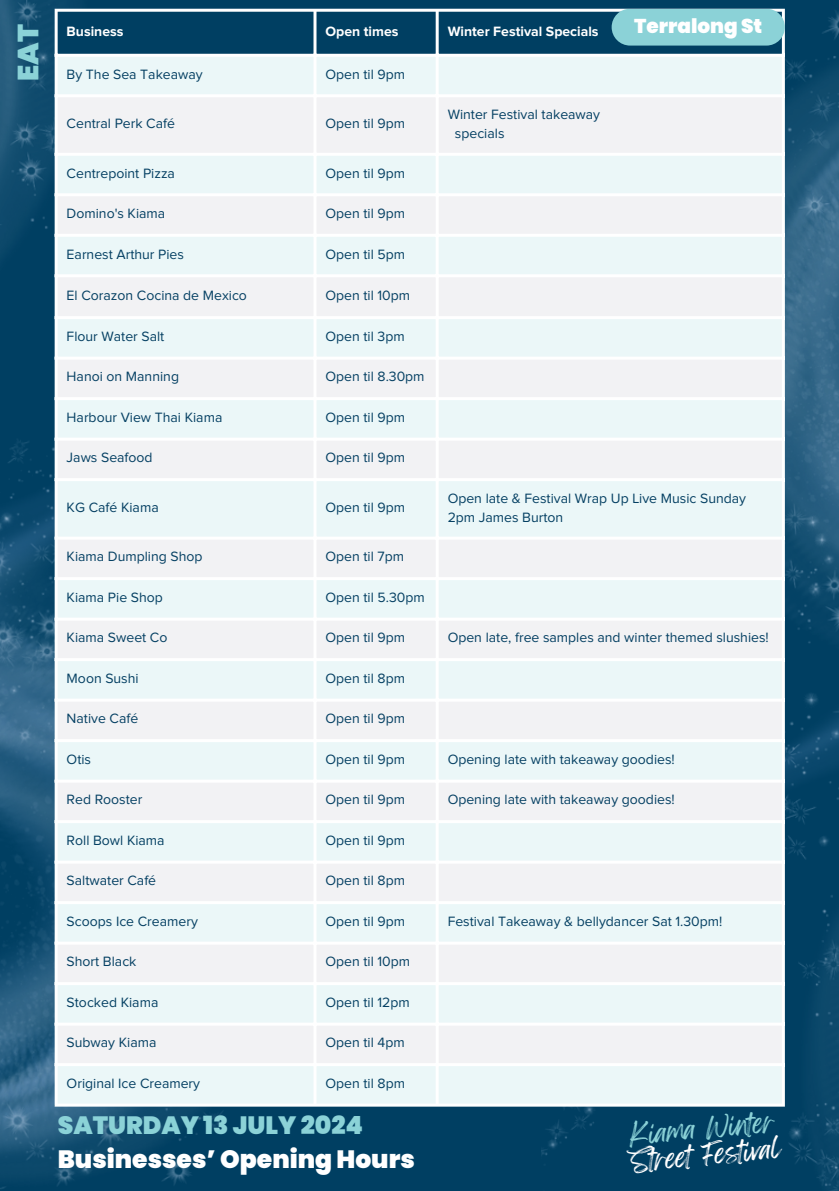
<style>
.page{position:relative;width:839px;height:1191px;background:#fff}
.page>*{position:absolute;margin:0;border:0;box-sizing:border-box;transform-origin:0 0}
.t1{font:900 29.2px "Poppins";color:#8bd2d7}
.t2{font:900 25px "Poppins";color:#fff}
.t3{font:900 25px "Poppins";color:#8bd2d7}
.t4{font:24px "Feeling Passionate";color:#fff}
.t5{font:24px "Feeling Passionate";color:#8bd2d7}
.t6{font:900 20px "Poppins";color:#fff}
.t7{font:14px/18.6px "Proxima Nova";color:#054063}
.t8{font:700 14px "Proxima Nova";color:#fff}
</style>
<div class="page">
<img style="left:0;top:0;width:477px;height:1191px">
<img style="left:541px;top:1px;width:297px;height:1190px">
<div style="left:58px;top:12px;width:723px;height:42px;background:#003f62"></div>
<div style="left:58px;top:57px;width:723px;height:1047px;background:#ebf7f8"></div>
<div style="left:58px;top:97px;width:723px;height:966px;background:#f2f2f4"></div>
<hr style="left:55px;top:12px;width:3px;height:1092px;background:#fff">
<hr style="left:313px;top:12px;width:3px;height:1092px;background:#fff">
<hr style="left:435px;top:12px;width:3px;height:1092px;background:#fff">
<hr style="left:781px;top:12px;width:3px;height:1092px;background:#fff">
<hr style="left:55px;top:9px;width:729px;height:3px;background:#fff">
<hr style="left:55px;top:54px;width:729px;height:3px;background:#fff">
<hr style="left:55px;top:94px;width:729px;height:3px;background:#fff">
<hr style="left:55px;top:153px;width:729px;height:3px;background:#fff">
<hr style="left:55px;top:193px;width:729px;height:3px;background:#fff">
<hr style="left:55px;top:234px;width:729px;height:3px;background:#fff">
<hr style="left:55px;top:274px;width:729px;height:3px;background:#fff">
<hr style="left:55px;top:316px;width:729px;height:3px;background:#fff">
<hr style="left:55px;top:357px;width:729px;height:3px;background:#fff">
<hr style="left:55px;top:397px;width:729px;height:3px;background:#fff">
<hr style="left:55px;top:438px;width:729px;height:3px;background:#fff">
<hr style="left:55px;top:478px;width:729px;height:3px;background:#fff">
<hr style="left:55px;top:537px;width:729px;height:3px;background:#fff">
<hr style="left:55px;top:577px;width:729px;height:3px;background:#fff">
<hr style="left:55px;top:618px;width:729px;height:3px;background:#fff">
<hr style="left:55px;top:658px;width:729px;height:3px;background:#fff">
<hr style="left:55px;top:699px;width:729px;height:3px;background:#fff">
<hr style="left:55px;top:739px;width:729px;height:3px;background:#fff">
<hr style="left:55px;top:780px;width:729px;height:3px;background:#fff">
<hr style="left:55px;top:820px;width:729px;height:3px;background:#fff">
<hr style="left:55px;top:861px;width:729px;height:3px;background:#fff">
<hr style="left:55px;top:901px;width:729px;height:3px;background:#fff">
<hr style="left:55px;top:942px;width:729px;height:3px;background:#fff">
<hr style="left:55px;top:982px;width:729px;height:3px;background:#fff">
<hr style="left:55px;top:1023px;width:729px;height:3px;background:#fff">
<hr style="left:55px;top:1063px;width:729px;height:3px;background:#fff">
<hr style="left:55px;top:1104px;width:729px;height:3px;background:#fff">
<div style="left:611px;top:9px;width:173px;height:37px;background:#8bd2d7;border-radius:18px"></div>
<p class="t1" style="left:8px;top:81px;width:58px;rotate:-90deg">EAT</p>
<p class="t6" style="left:634px;top:12px;width:130px">Terralong St</p>
<h2 class="t8" style="left:67px;top:23px;width:58px">Business</h2>
<h3 class="t8" style="left:325px;top:23px;width:74px">Open times</h3>
<p class="t8" style="left:447px;top:23px;width:152px">Winter Festival Specials</p>
<p class="t7" style="left:67px;top:65px;width:137px">By The Sea Takeaway</p>
<h1 class="t7" style="left:325px;top:65px;width:81px">Open til 9pm</h1>
<p class="t7" style="left:67px;top:115px;width:110px">Central Perk Café</p>
<p class="t7" style="left:325px;top:115px;width:81px">Open til 9pm</p>
<p class="t7" style="left:447px;top:106px;width:154px">Winter Festival takeaway</p>
<p class="t7" style="left:455px;top:124px;width:51px">specials</p>
<p class="t7" style="left:67px;top:164px;width:110px">Centrepoint Pizza</p>
<p class="t7" style="left:325px;top:164px;width:81px">Open til 9pm</p>
<p class="t7" style="left:67px;top:205px;width:100px">Domino's Kiama</p>
<p class="t7" style="left:325px;top:205px;width:81px">Open til 9pm</p>
<p class="t7" style="left:67px;top:245px;width:119px">Earnest Arthur Pies</p>
<p class="t7" style="left:325px;top:245px;width:81px">Open til 5pm</p>
<p class="t7" style="left:67px;top:287px;width:182px">El Corazon Cocina de Mexico</p>
<p class="t7" style="left:325px;top:287px;width:86px">Open til 10pm</p>
<p class="t7" style="left:67px;top:328px;width:99px">Flour Water Salt</p>
<p class="t7" style="left:325px;top:328px;width:81px">Open til 3pm</p>
<p class="t7" style="left:67px;top:368px;width:114px">Hanoi on Manning</p>
<p class="t7" style="left:325px;top:368px;width:101px">Open til 8.30pm</p>
<p class="t7" style="left:67px;top:409px;width:157px">Harbour View Thai Kiama</p>
<p class="t7" style="left:325px;top:409px;width:81px">Open til 9pm</p>
<p class="t7" style="left:67px;top:449px;width:87px">Jaws Seafood</p>
<p class="t7" style="left:325px;top:449px;width:81px">Open til 9pm</p>
<p class="t7" style="left:67px;top:499px;width:94px">KG Café Kiama</p>
<p class="t7" style="left:325px;top:499px;width:81px">Open til 9pm</p>
<p class="t7" style="left:447px;top:490px;width:300px">Open late &amp; Festival Wrap Up Live Music Sunday<br>2pm James Burton</p>
<p class="t7" style="left:67px;top:548px;width:137px">Kiama Dumpling Shop</p>
<p class="t7" style="left:325px;top:548px;width:80px">Open til 7pm</p>
<p class="t7" style="left:67px;top:589px;width:98px">Kiama Pie Shop</p>
<p class="t7" style="left:325px;top:589px;width:101px">Open til 5.30pm</p>
<p class="t7" style="left:67px;top:629px;width:102px">Kiama Sweet Co</p>
<p class="t7" style="left:325px;top:629px;width:81px">Open til 9pm</p>
<p class="t7" style="left:447px;top:629px;width:322px">Open late, free samples and winter themed slushies!</p>
<p class="t7" style="left:67px;top:670px;width:74px">Moon Sushi</p>
<p class="t7" style="left:325px;top:670px;width:81px">Open til 8pm</p>
<p class="t7" style="left:67px;top:710px;width:73px">Native Café</p>
<p class="t7" style="left:325px;top:710px;width:81px">Open til 9pm</p>
<p class="t7" style="left:67px;top:751px;width:26px">Otis</p>
<p class="t7" style="left:325px;top:751px;width:81px">Open til 9pm</p>
<p class="t7" style="left:447px;top:751px;width:228px">Opening late with takeaway goodies!</p>
<p class="t7" style="left:67px;top:791px;width:77px">Red Rooster</p>
<p class="t7" style="left:325px;top:791px;width:81px">Open til 9pm</p>
<p class="t7" style="left:447px;top:791px;width:228px">Opening late with takeaway goodies!</p>
<p class="t7" style="left:67px;top:832px;width:99px">Roll Bowl Kiama</p>
<p class="t7" style="left:325px;top:832px;width:81px">Open til 9pm</p>
<p class="t7" style="left:67px;top:872px;width:91px">Saltwater Café</p>
<p class="t7" style="left:325px;top:872px;width:81px">Open til 8pm</p>
<p class="t7" style="left:67px;top:913px;width:133px">Scoops Ice Creamery</p>
<p class="t7" style="left:325px;top:913px;width:81px">Open til 9pm</p>
<p class="t7" style="left:447px;top:913px;width:276px">Festival Takeaway &amp; bellydancer Sat 1.30pm!</p>
<p class="t7" style="left:67px;top:953px;width:71px">Short Black</p>
<p class="t7" style="left:325px;top:953px;width:86px">Open til 10pm</p>
<p class="t7" style="left:67px;top:994px;width:93px">Stocked Kiama</p>
<p class="t7" style="left:325px;top:994px;width:86px">Open til 12pm</p>
<p class="t7" style="left:67px;top:1034px;width:91px">Subway Kiama</p>
<p class="t7" style="left:325px;top:1034px;width:81px">Open til 4pm</p>
<p class="t7" style="left:67px;top:1075px;width:135px">Original Ice Creamery</p>
<p class="t7" style="left:325px;top:1075px;width:81px">Open til 8pm</p>
<p class="t3" style="left:58px;top:1108px;width:307px">SATURDAY 13 JULY 2024</p>
<p class="t5" style="left:628px;top:1115px;width:147px;rotate:-5deg">Kiama Winter</p>
<p class="t2" style="left:58px;top:1142px;width:358px">Businesses’ Opening Hours</p>
<h3 class="t4" style="left:629px;top:1142px;width:153px;rotate:-5deg">Street Festival</h3>
</div>
